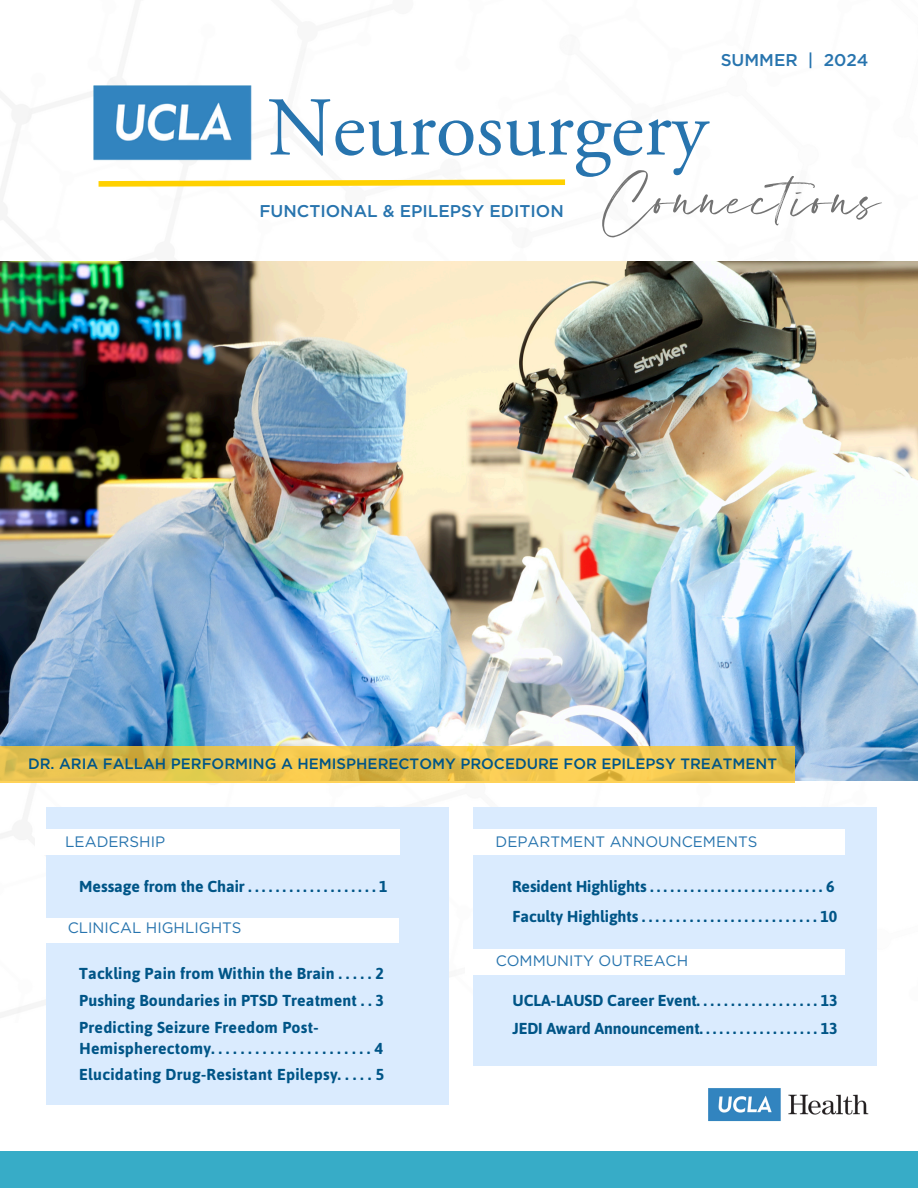
<style>
.page{position:relative;width:918px;height:1188px;background:#fff}
.page>*{position:absolute;margin:0;border:0;box-sizing:border-box;transform-origin:0 0}
.t1{font:91.05px "Houstiny";letter-spacing:.02em;color:#737373}
.t2{font:83.4px "Adobe Garamond Pro";color:#2774ae}
.t3{font:500 16.95px "Gotham";color:#2774ae}
.t4{font:700 15.9px/21.3px "Asap";letter-spacing:.01em;color:#005587}
.t5{font:15.15px "Gotham";color:#2774ae}
.t6{font:500 15px "Gotham";color:#005587}
</style>
<div class="page">
<img style="left:708px;top:1088px;width:161px;height:34px">
<img style="left:93px;top:84px;width:160px;height:77px">
<div style="left:0;top:1151px;width:918px;height:37px;background:#37acc7"></div>
<svg style="left:98px;top:179px;width:468px;height:8px"></svg>
<div style="left:46px;top:807px;width:403px;height:298px;background:#daebfe"></div>
<div style="left:35px;top:918px;width:364px;height:25px;background:#fff"></div>
<div style="left:473px;top:807px;width:403px;height:259px;background:#daebfe"></div>
<div style="left:473px;top:830px;width:371px;height:25px;background:#fff"></div>
<div style="left:465px;top:949px;width:380px;height:26px;background:#fff"></div>
<div style="left:35px;top:830px;width:364px;height:25px;background:#fff"></div>
<img style="left:0;top:262px;width:918px;height:518px">
<svg style="left:0;top:746px;width:795px;height:36px;background:#e8c24f"></svg>
<p class="t3" style="left:721px;top:49px;width:149px">SUMMER | 2024</p>
<p class="t2" style="left:267px;top:94px;width:442px">Neurosurgery</p>
<p class="t1" style="left:602px;top:169px;width:278px">Connections</p>
<p class="t3" style="left:259px;top:201px;width:306px">FUNCTIONAL &amp; EPILEPSY EDITION</p>
<h3 class="t6" style="left:28px;top:754px;width:751px">DR. ARIA FALLAH PERFORMING A HEMISPHERECTOMY PROCEDURE FOR EPILEPSY TREATMENT</h3>
<h3 class="t5" style="left:65px;top:832px;width:101px">LEADERSHIP</h3>
<p class="t4" style="left:79px;top:875px;width:310px">MessagefromtheChair...................1</p>
<h3 class="t5" style="left:68px;top:919px;width:175px">CLINICAL HIGHLIGHTS</h3>
<h3 class="t4" style="left:79px;top:963px;width:306px">Tackling Pain from Within the Brain . . . . . 2</h3>
<h3 class="t4" style="left:79px;top:990px;width:306px">Pushing Boundaries in PTSD Treatment . . 3</h3>
<p class="t4" style="left:79px;top:1016px;width:305px">Predicting Seizure Freedom Post-<br>Hemispherectomy......................4</p>
<p class="t4" style="left:79px;top:1064px;width:306px">Elucidating Drug-Resistant Epilepsy. . . . . 5</p>
<h3 class="t5" style="left:496px;top:832px;width:264px">DEPARTMENT ANNOUNCEMENTS</h3>
<h3 class="t4" style="left:512px;top:875px;width:324px">ResidentHighlights..........................6</h3>
<h3 class="t4" style="left:513px;top:906px;width:326px">FacultyHighlights..........................10</h3>
<h3 class="t5" style="left:496px;top:952px;width:194px">COMMUNITY OUTREACH</h3>
<h3 class="t4" style="left:513px;top:990px;width:327px">UCLA-LAUSD Career Event. . . . . . . . . . . . . . . . . . 13</h3>
<h3 class="t4" style="left:513px;top:1018px;width:326px">JEDI Award Announcement. . . . . . . . . . . . . . . . . . 13</h3>
</div>
